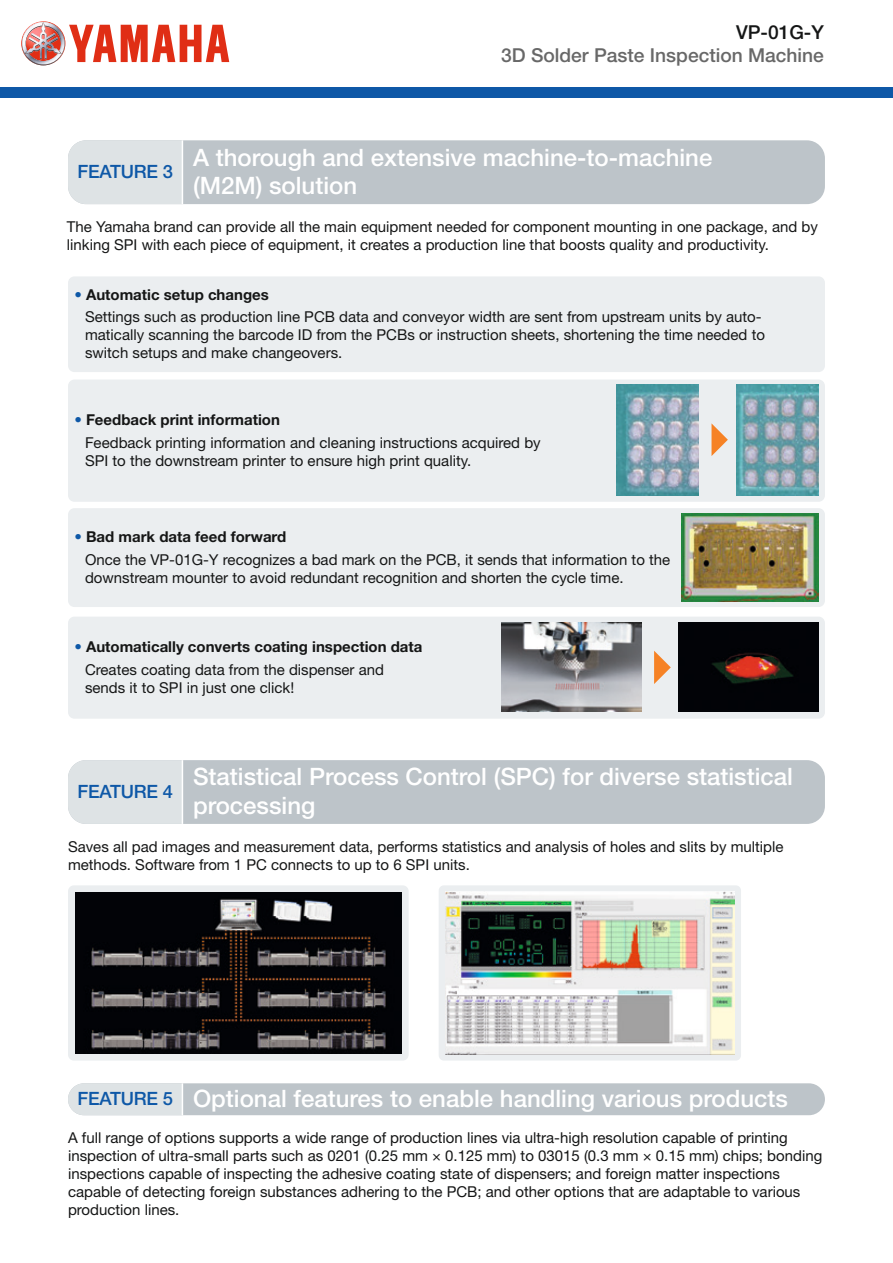
<style>
.page{position:relative;width:893px;height:1263px;background:#fff}
.page>*{position:absolute;margin:0;border:0;box-sizing:border-box;transform-origin:0 0}
.t1{font:500 24px/28.8px "Helvetica Neue LT Std";color:#fff}
.t2{font:500 19.2px "Helvetica Neue LT Std";color:#686868}
.t3{font:500 19.2px "Helvetica Neue LT Std";color:#151616}
.t4{font:500 18.3px "Helvetica Neue LT Std";letter-spacing:-.01em;color:#0e58a7}
.t5{font:15px/18px "Helvetica Neue LT Std";color:#151616}
.t6{font:700 15px/22.2px "Helvetica Neue LT Std";color:#151616}
.s1{font-weight:700;color:#0e58a7}
.s2{font-weight:700}
.s3{color:#0e58a7}
.s4{font-weight:400}
.s5{font-size:18.3px;color:#0e58a7}
</style>
<div class="page">
<div style="left:68px;top:379px;width:757px;height:123px;background:#ebeef0;border-radius:6px"></div>
<div style="left:68px;top:617px;width:757px;height:102px;background:#ebeef0;border-radius:6px"></div>
<div style="left:68px;top:276px;width:757px;height:96px;background:#ebeef0;border-radius:6px"></div>
<div style="left:68px;top:508px;width:757px;height:99px;background:#ebeef0;border-radius:6px"></div>
<svg style="left:711px;top:423px;width:17px;height:33px"></svg>
<img style="left:617px;top:384px;width:81px;height:112px">
<img style="left:737px;top:384px;width:82px;height:112px">
<svg style="left:654px;top:651px;width:17px;height:33px"></svg>
<img style="left:678px;top:623px;width:141px;height:89px">
<img style="left:502px;top:623px;width:140px;height:89px">
<div style="left:68px;top:885px;width:341px;height:175px;background:#ebeef0;border-radius:6px"></div>
<img style="left:76px;top:893px;width:326px;height:161px">
<div style="left:439px;top:885px;width:302px;height:175px;background:#ebeef0;border-radius:5px"></div>
<img style="left:445px;top:891px;width:290px;height:163px">
<img style="left:682px;top:513px;width:137px;height:89px">
<div style="left:68px;top:140px;width:757px;height:64px;background:#bdc4c9;border-radius:18px"></div>
<div style="left:68px;top:140px;width:114px;height:64px;background:#dee3e5"></div>
<hr style="left:182px;top:140px;width:1px;height:64px;background:#fff">
<div style="left:68px;top:760px;width:757px;height:64px;background:#bdc4c9;border-radius:18px"></div>
<div style="left:68px;top:760px;width:114px;height:64px;background:#dee3e5"></div>
<hr style="left:182px;top:760px;width:1px;height:64px;background:#fff">
<div style="left:68px;top:1083px;width:757px;height:32px;background:#bdc4c9;border-radius:16px"></div>
<div style="left:68px;top:1083px;width:114px;height:32px;background:#dee3e5"></div>
<hr style="left:182px;top:1083px;width:1px;height:32px;background:#fff">
<div style="left:0;top:87px;width:893px;height:11px;background:#0e58a7"></div>
<svg style="left:21px;top:21px;width:208px;height:44px"></svg>
<p class="t3" style="left:736px;top:21px;width:89px">VP-01G-Y</p>
<p class="t2" style="left:501px;top:44px;width:324px">3D Solder Paste Inspection Machine</p>
<p class="t4" style="left:78px;top:161px;width:97px">FEATURE 3</p>
<h1 class="t1" style="left:193px;top:142px;width:521px">A thorough and extensive machine-to-machine (M2M) solution</h1>
<p class="t5" style="left:67px;top:217px;width:752px">The Yamaha brand can provide all the main equipment needed for component mounting in one package, and by linking SPI with each piece of equipment, it creates a production line that boosts quality and productivity.</p>
<p class="t5" style="left:85px;top:283px;width:677px;line-height:22.2px;text-indent:-11px"><span class="s1">•</span> <span class="s2">Automatic setup changes<br></span>Settings such as production line PCB data and conveyor width are sent from upstream units by auto-</p>
<p class="t5" style="left:85px;top:326px;width:681px">matically scanning the barcode ID from the PCBs or instruction sheets, shortening the time needed to switch setups and make changeovers.</p>
<p class="t5" style="left:85px;top:409px;width:457px;line-height:22.2px;text-indent:-11px"><span class="s1">•</span> <span class="s2">Feedback print information<br></span>Feedback printing information and cleaning instructions acquired by</p>
<p class="t5" style="left:85px;top:451px;width:388px">SPI to the downstream printer to ensure high print quality.</p>
<p class="t5" style="left:85px;top:526px;width:587px;line-height:22.2px;text-indent:-11px"><span class="s1">•</span> <span class="s2">Bad mark data feed forward<br></span>Once the VP-01G-Y recognizes a bad mark on the PCB, it sends that information to the</p>
<p class="t5" style="left:85px;top:568px;width:540px">downstream mounter to avoid redundant recognition and shorten the cycle time.</p>
<p class="t6" style="left:85px;top:635px;width:339px;text-indent:-11px"><span class="s3">•</span> Automatically converts coating inspection data<br><span class="s4">Creates coating data from the dispenser and</span></p>
<p class="t5" style="left:85px;top:678px;width:211px">sends it to SPI in just one click!</p>
<p class="t4" style="left:78px;top:780px;width:97px">FEATURE 4</p>
<h1 class="t1" style="left:193px;top:762px;width:601px">Statistical Process Control (SPC) for diverse statistical processing</h1>
<p class="t5" style="left:68px;top:837px;width:717px">Saves all pad images and measurement data, performs statistics and analysis of holes and slits by multiple methods. Software from 1 PC connects to up to 6 SPI units.</p>
<h1 class="t1" style="left:78px;top:1084px;width:712px"><span class="s5">FEATURE 5</span> Optional features to enable handling various products</h1>
<p class="t5" style="left:68px;top:1128px;width:756px">A full range of options supports a wide range of production lines via ultra-high resolution capable of printing inspection of ultra-small parts such as 0201 (0.25 mm × 0.125 mm) to 03015 (0.3 mm × 0.15 mm) chips; bonding inspections capable of inspecting the adhesive coating state of dispensers; and foreign matter inspections capable of detecting foreign substances adhering to the PCB; and other options that are adaptable to various production lines.</p>
</div>
